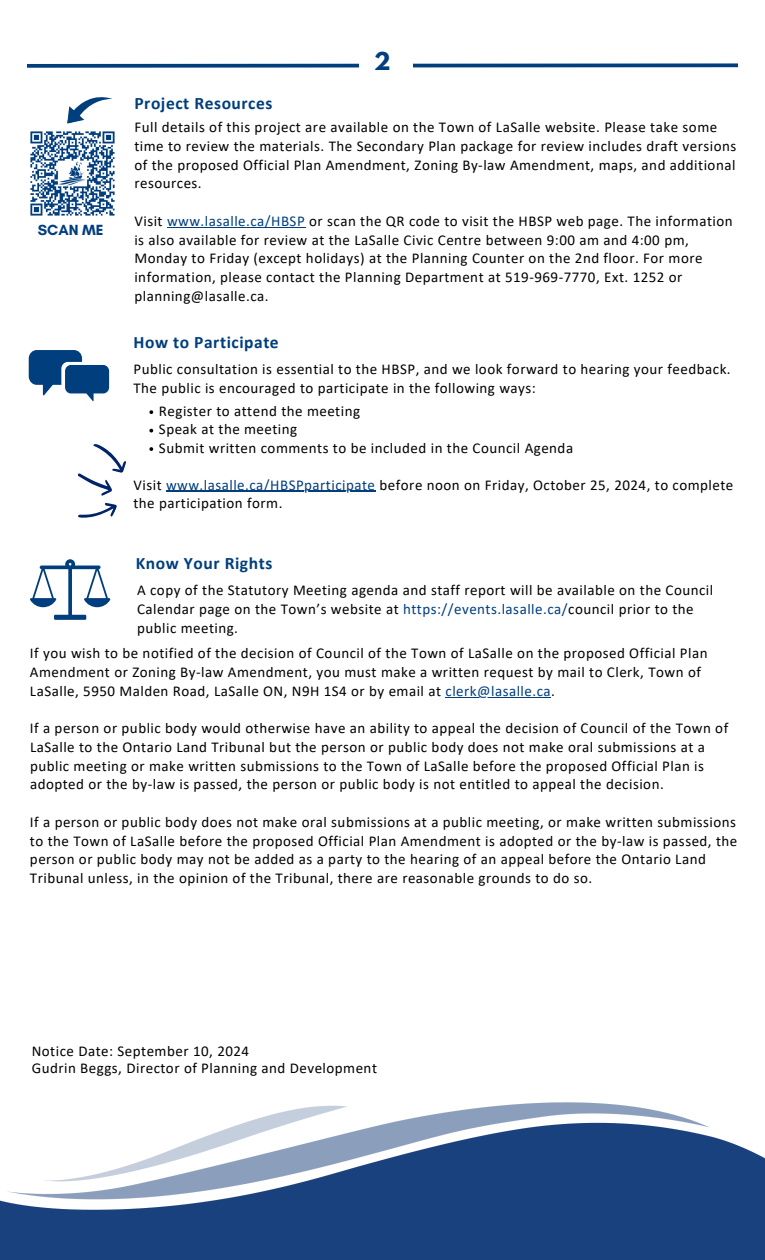
<style>
.page{position:relative;width:765px;height:1260px;background:#fff}
.page>*{position:absolute;margin:0;border:0;box-sizing:border-box;transform-origin:0 0}
.t1{font:700 21.88px "League Spartan";color:#003e7e}
.t2{font:700 17.5px "Calibri";letter-spacing:.03em;color:#003e7e}
.t3{font:15px/18.8px "Calibri";letter-spacing:.03em;color:#000}
.t4{font:700 15px "Glacial Indifference";color:#003e7e}
.s1{color:#003e7e}
</style>
<div class="page">
<hr style="left:166px;top:491px;width:210px;height:1px;background:#003e7e">
<hr style="left:446px;top:697px;width:105px;height:1px;background:#003e7e">
<svg style="left:27px;top:63px;width:711px;height:5px;background:#3f6e9e"></svg>
<div style="left:359px;top:56px;width:53px;height:26px;background:#fff"></div>
<hr style="left:167px;top:227px;width:138px;height:1px;background:#003e7e">
<img style="left:30px;top:131px;width:85px;height:85px">
<svg style="left:67px;top:97px;width:45px;height:27px"></svg>
<svg style="left:29px;top:350px;width:80px;height:51px"></svg>
<svg style="left:77px;top:444px;width:49px;height:74px"></svg>
<svg style="left:149px;top:410px;width:4px;height:4px"></svg>
<svg style="left:149px;top:429px;width:4px;height:3px"></svg>
<svg style="left:149px;top:447px;width:4px;height:4px"></svg>
<svg style="left:30px;top:559px;width:80px;height:61px"></svg>
<img style="left:0;top:1102px;width:765px;height:158px">
<h3 class="t4" style="left:38px;top:221px;width:67px">SCAN ME</h3>
<p class="t1" style="left:374px;top:50px;width:18px">2</p>
<h2 class="t2" style="left:134px;top:96px;width:140px">Project Resources</h2>
<p class="t3" style="left:134px;top:119px;width:603px">Full details of this project are available on the Town of LaSalle website. Please take some time to review the materials. The Secondary Plan package for review includes draft versions of the proposed Official Plan Amendment, Zoning By-law Amendment, maps, and additional resources.</p>
<p class="t3" style="left:134px;top:213px;width:600px">Visit <span class="s1">www.lasalle.ca/HBSP</span> or scan the QR code to visit the HBSP web page. The information</p>
<p class="t3" style="left:134px;top:231px;width:556px">is also available for review at the LaSalle Civic Centre between 9:00 am and 4:00 pm,</p>
<p class="t3" style="left:134px;top:250px;width:570px">Monday to Friday (except holidays) at the Planning Counter on the 2nd floor. For more</p>
<p class="t3" style="left:134px;top:269px;width:550px">information, please contact the Planning Department at 519-969-7770, Ext. 1252 or</p>
<p class="t3" style="left:134px;top:288px;width:136px">planning@lasalle.ca.</p>
<h3 class="t2" style="left:134px;top:335px;width:147px">How to Participate</h3>
<p class="t3" style="left:133px;top:361px;width:599px;line-height:18.4px">Public consultation is essential to the HBSP, and we look forward to hearing your feedback.<br>The public is encouraged to participate in the following ways:</p>
<p class="t3" style="left:159px;top:403px;width:203px">Register to attend the meeting</p>
<p class="t3" style="left:159px;top:421px;width:140px">Speak at the meeting</p>
<p class="t3" style="left:159px;top:440px;width:416px">Submit written comments to be included in the Council Agenda</p>
<p class="t3" style="left:133px;top:477px;width:601px;line-height:18.4px">Visit <span class="s1">www.lasalle.ca/HBSPparticipate</span> before noon on Friday, October 25, 2024, to complete the participation form.</p>
<h3 class="t2" style="left:136px;top:556px;width:138px">Know Your Rights</h3>
<p class="t3" style="left:137px;top:582px;width:578px">A copy of the Statutory Meeting agenda and staff report will be available on the Council<br>Calendar page on the Town’s website at <span class="s1">https://events.lasalle.ca/</span>council prior to the public meeting.</p>
<p class="t3" style="left:30px;top:645px;width:679px">If you wish to be notified of the decision of Council of the Town of LaSalle on the proposed Official Plan<br>Amendment or Zoning By-law Amendment, you must make a written request by mail to Clerk, Town of<br>LaSalle, 5950 Malden Road, LaSalle ON, N9H 1S4 or by email at <span class="s1">clerk@lasalle.ca</span>.</p>
<p class="t3" style="left:30px;top:720px;width:700px">If a person or public body would otherwise have an ability to appeal the decision of Council of the Town of LaSalle to the Ontario Land Tribunal but the person or public body does not make oral submissions at a public meeting or make written submissions to the Town of LaSalle before the proposed Official Plan is adopted or the by-law is passed, the person or public body is not entitled to appeal the decision.</p>
<p class="t3" style="left:30px;top:814px;width:709px">If a person or public body does not make oral submissions at a public meeting, or make written submissions to the Town of LaSalle before the proposed Official Plan Amendment is adopted or the by-law is passed, the person or public body may not be added as a party to the hearing of an appeal before the Ontario Land Tribunal unless, in the opinion of the Tribunal, there are reasonable grounds to do so.</p>
<p class="t3" style="left:32px;top:1044px;width:347px;line-height:16.9px">Notice Date: September 10, 2024<br>Gudrin Beggs, Director of Planning and Development</p>
</div>
